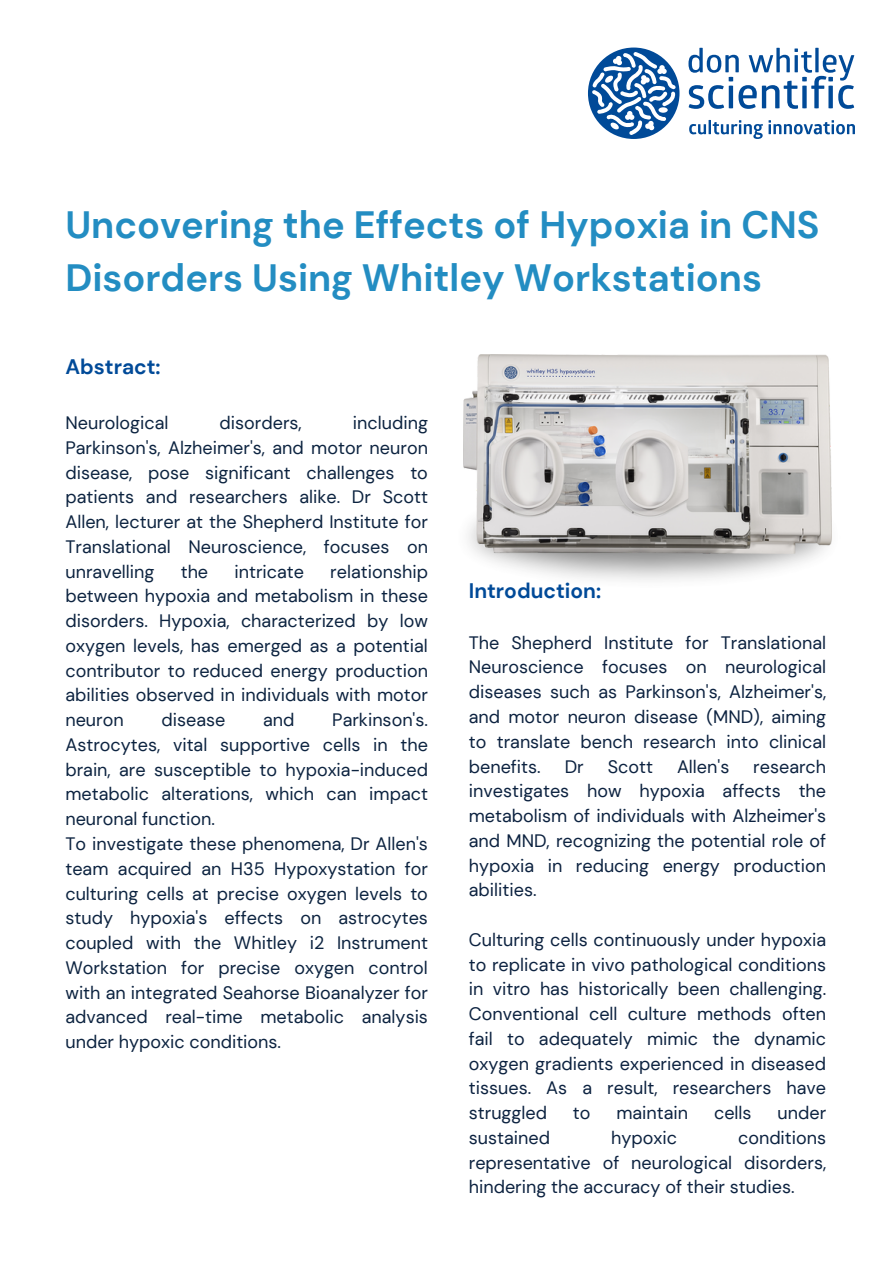
<style>
.page{position:relative;width:893px;height:1264px;background:#fff}
.page>*{position:absolute;margin:0;border:0;box-sizing:border-box;transform-origin:0 0}
.t1{font:700 37.95px/52.5px "DM Sans";color:#238dc2}
.t2{font:700 21px "DM Sans";color:#004a98}
.t3{font:18px/24.8px "DM Sans";color:#0c2340;text-align:justify}
.t4{font:18px/24.8px "DM Sans";color:#0c2240;text-align:justify}
</style>
<div class="page">
<div style="left:588px;top:48px;width:91px;height:91px;background:#004a98;border-radius:50%"></div>
<svg style="left:592px;top:52px;width:83px;height:83px"></svg>
<svg style="left:689px;top:120px;width:73px;height:19px"></svg>
<svg style="left:768px;top:120px;width:86px;height:14px"></svg>
<svg style="left:688px;top:48px;width:166px;height:61px"></svg>
<img style="left:463px;top:354px;width:368px;height:200px">
<p class="t1" style="left:65px;top:199px;width:755px">Uncovering the Effects of Hypoxia in CNS<br>Disorders Using Whitley Workstations</p>
<p class="t2" style="left:65px;top:353px;width:97px">Abstract:</p>
<h1 class="t3" style="left:65px;top:410px;width:364px;text-indent:287px">including Parkinson's, Alzheimer's, and motor neuron disease, pose significant challenges to patients and researchers alike. Dr Scott Allen, lecturer at the Shepherd Institute for Translational Neuroscience, focuses on unravelling</h1>
<h1 class="t3" style="left:65px;top:410px;width:105px">Neurological</h1>
<h1 class="t3" style="left:220px;top:410px;width:84px">disorders,</h1>
<h1 class="t3" style="left:65px;top:559px;width:364px;text-indent:265px">relationship between hypoxia and metabolism in these disorders. Hypoxia, characterized by low oxygen levels, has emerged as a potential contributor to reduced energy production abilities observed in individuals with motor neuron</h1>
<h1 class="t3" style="left:181px;top:559px;width:29px">the</h1>
<h1 class="t3" style="left:234px;top:559px;width:71px">intricate</h1>
<h1 class="t3" style="left:65px;top:707px;width:364px;text-indent:267px">Parkinson's.<br>Astrocytes, vital supportive cells in the brain, are susceptible to hypoxia-induced metabolic alterations, which can impact neuronal function.</h1>
<h2 class="t3" style="left:65px;top:831px;width:364px">To investigate these phenomena, Dr Allen's team acquired an H35 Hypoxystation for culturing cells at precise oxygen levels to study hypoxia's effects on astrocytes coupled with the Whitley i2 Instrument Workstation for precise oxygen control with an integrated Seahorse Bioanalyzer for advanced real-time metabolic analysis under hypoxic conditions.</h2>
<h1 class="t3" style="left:161px;top:707px;width:65px">disease</h1>
<h1 class="t3" style="left:263px;top:707px;width:33px">and</h1>
<p class="t2" style="left:469px;top:577px;width:134px">Introduction:</p>
<p class="t4" style="left:469px;top:630px;width:359px">The Shepherd Institute for Translational Neuroscience focuses on neurological diseases such as Parkinson's, Alzheimer's, and motor neuron disease (MND), aiming to translate bench research into clinical benefits.</p>
<p class="t4" style="left:564px;top:754px;width:21px">Dr</p>
<p class="t4" style="left:607px;top:754px;width:47px">Scott</p>
<p class="t4" style="left:677px;top:754px;width:54px">Allen's</p>
<p class="t4" style="left:469px;top:754px;width:359px;text-indent:284px">research investigates how hypoxia affects the metabolism of individuals with Alzheimer's and MND, recognizing the potential role of hypoxia in reducing energy production abilities.</p>
<p class="t4" style="left:469px;top:927px;width:359px">Culturing cells continuously under hypoxia to replicate in vivo pathological conditions in vitro has historically been challenging.<br>Conventional cell culture methods often fail to adequately mimic the dynamic oxygen gradients experienced in diseased tissues. As a result, researchers have struggled</p>
<p class="t4" style="left:573px;top:1100px;width:19px">to</p>
<p class="t4" style="left:616px;top:1100px;width:73px">maintain</p>
<p class="t4" style="left:714px;top:1100px;width:39px">cells</p>
<p class="t4" style="left:777px;top:1100px;width:50px">under</p>
<p class="t4" style="left:469px;top:1125px;width:83px">sustained</p>
<p class="t4" style="left:611px;top:1125px;width:67px">hypoxic</p>
<p class="t4" style="left:469px;top:1125px;width:359px;text-indent:269px">conditions representative of neurological disorders, hindering the accuracy of their studies.</p>
</div>
